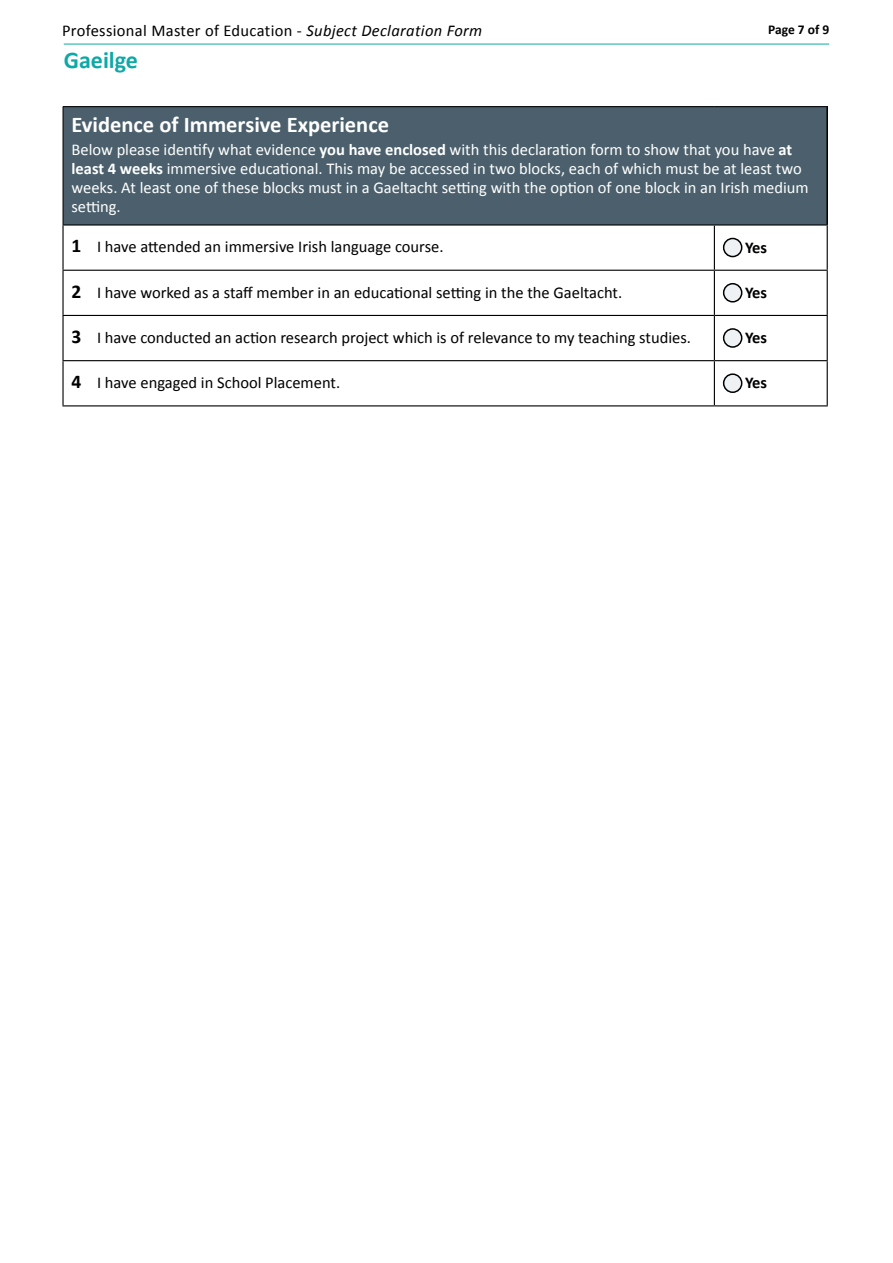
<style>
.page{position:relative;width:893px;height:1263px;background:#fff}
.page>*{position:absolute;margin:0;border:0;box-sizing:border-box;transform-origin:0 0}
.t1{font:700 24px "Calibri";color:#0ea9a7}
.din_table{font:700 22.5px "Calibri";color:#fff}
.din_table-2{font:16.5px/19px "Calibri";color:#fff}
.Paragraph_Style_3{font:16.5px "Calibri";color:#000}
.Paragraph_Style_3-2{font:16.5px "Calibri";letter-spacing:.02em;color:#000}
.din_table-3{font:700 16.5px "Calibri";letter-spacing:-.04em;color:#000}
.t2{font:700 13.5px "Calibri";letter-spacing:-.005em;color:#000}
.s1{font-style:italic}
.s2{font-weight:700}
.s3{font-weight:700;font-size:19.5px}
</style>
<div class="page">
<hr style="left:64px;top:44px;width:765px;height:1px;background:#0ea9a7">
<div style="left:63px;top:107px;width:764px;height:118px;background:#4b606c"></div>
<svg style="left:64px;top:226px;width:763px;height:179px"></svg>
<hr style="left:826px;top:107px;width:2px;height:117px;background:#000">
<hr style="left:62px;top:224px;width:652px;height:2px;background:#000">
<hr style="left:62px;top:226px;width:2px;height:44px;background:#000">
<hr style="left:714px;top:224px;width:114px;height:2px;background:#000">
<hr style="left:714px;top:226px;width:1px;height:44px;background:#000">
<hr style="left:827px;top:226px;width:1px;height:44px;background:#000">
<hr style="left:62px;top:270px;width:652px;height:1px;background:#000">
<hr style="left:62px;top:271px;width:2px;height:44px;background:#000">
<hr style="left:714px;top:270px;width:114px;height:1px;background:#000">
<hr style="left:714px;top:271px;width:1px;height:44px;background:#000">
<hr style="left:827px;top:271px;width:1px;height:44px;background:#000">
<hr style="left:62px;top:315px;width:652px;height:1px;background:#000">
<hr style="left:62px;top:316px;width:2px;height:44px;background:#000">
<hr style="left:714px;top:315px;width:114px;height:1px;background:#000">
<hr style="left:714px;top:316px;width:1px;height:44px;background:#000">
<hr style="left:827px;top:316px;width:1px;height:44px;background:#000">
<hr style="left:62px;top:360px;width:652px;height:1px;background:#000">
<hr style="left:62px;top:361px;width:2px;height:44px;background:#000">
<hr style="left:714px;top:360px;width:114px;height:1px;background:#000">
<hr style="left:714px;top:361px;width:1px;height:44px;background:#000">
<hr style="left:827px;top:361px;width:1px;height:44px;background:#000">
<hr style="left:62px;top:405px;width:652px;height:1px;background:#000">
<hr style="left:714px;top:405px;width:114px;height:1px;background:#000">
<hr style="left:63px;top:106px;width:651px;height:1px;background:#000">
<hr style="left:63px;top:107px;width:1px;height:117px;background:#000">
<hr style="left:714px;top:106px;width:114px;height:1px;background:#000">
<div style="left:724px;top:238px;width:18px;height:19px;background:#eef2f4;border-radius:50%"></div>
<div style="left:723px;top:238px;width:19px;height:19px;border:2px solid #000;border-radius:50%"></div>
<div style="left:724px;top:284px;width:18px;height:18px;background:#eef2f4;border-radius:50%"></div>
<div style="left:723px;top:283px;width:19px;height:20px;border:2px solid #000;border-radius:50%"></div>
<div style="left:724px;top:329px;width:18px;height:18px;background:#eef2f4;border-radius:50%"></div>
<div style="left:723px;top:328px;width:19px;height:20px;border:2px solid #000;border-radius:50%"></div>
<div style="left:724px;top:374px;width:18px;height:18px;background:#eef2f4;border-radius:50%"></div>
<div style="left:723px;top:373px;width:19px;height:20px;border:2px solid #000;border-radius:50%"></div>
<p class="Paragraph_Style_3-2" style="left:62px;top:20px;width:422px">Professional Master of Education - <span class="s1">Subject Declaration Form</span></p>
<p class="t2" style="left:768px;top:20px;width:63px">Page 7 of 9</p>
<h1 class="t1" style="left:64px;top:44px;width:76px">Gaeilge</h1>
<p class="din_table" style="left:72px;top:110px;width:319px">Evidence of Immersive Experience</p>
<p class="din_table-2" style="left:72px;top:140px;width:739px">Below please identify what evidence <span class="s2">you have enclosed</span> with this declaration form to show that you have <span class="s2">at least 4 weeks</span> immersive educational. This may be accessed in two blocks, each of which must be at least two weeks. At least one of these blocks must in a Gaeltacht setting with the option of one block in an Irish medium setting.</p>
<p class="Paragraph_Style_3" style="left:72px;top:237px;width:374px"><span class="s3">1</span> I have attended an immersive Irish language course.</p>
<p class="din_table-3" style="left:745px;top:237px;width:24px">Yes</p>
<p class="Paragraph_Style_3" style="left:72px;top:282px;width:552px"><span class="s3">2</span> I have worked as a staff member in an educational setting in the the Gaeltacht.</p>
<p class="din_table-3" style="left:745px;top:282px;width:24px">Yes</p>
<p class="Paragraph_Style_3" style="left:72px;top:327px;width:621px"><span class="s3">3</span> I have conducted an action research project which is of relevance to my teaching studies.</p>
<p class="din_table-3" style="left:745px;top:327px;width:24px">Yes</p>
<p class="Paragraph_Style_3" style="left:72px;top:372px;width:270px"><span class="s3">4</span> I have engaged in School Placement.</p>
<p class="din_table-3" style="left:745px;top:372px;width:24px">Yes</p>
</div>
